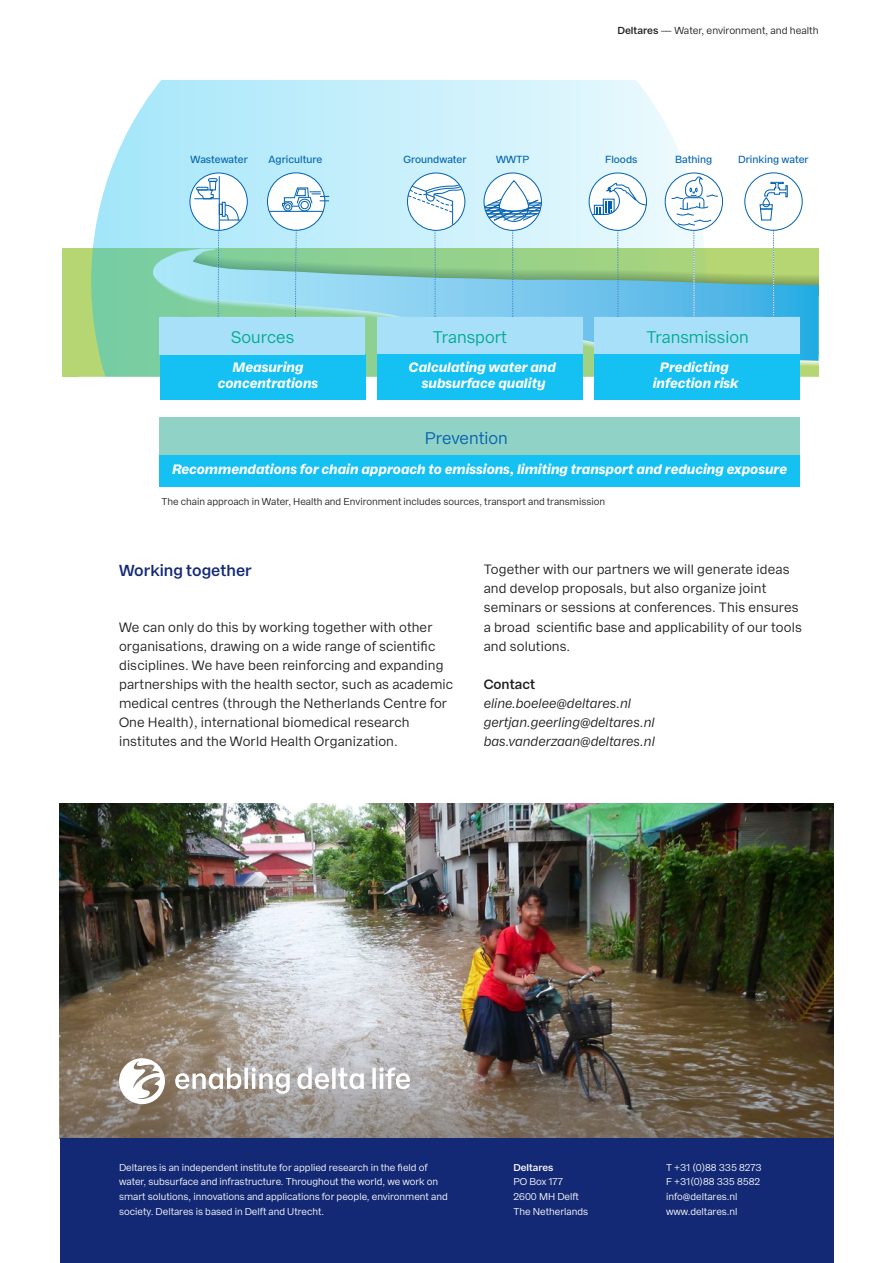
<style>
.page{position:relative;width:893px;height:1263px;background:#fff}
.page>*{position:absolute;margin:0;border:0;box-sizing:border-box;transform-origin:0 0}
.t1{font:16.8px "Franca";color:#00aa8e}
.t2{font:16.8px "Franca";color:#0161b0}
._00_heading_2{font:600 15.9px "Franca";color:#142975}
._00_body{font:13.5px/19.2px "Franca";letter-spacing:.01em;color:#231f20}
.t3{font:italic 800 13.5px/16.4px "Franca";color:#fff;text-align:center}
._00_body-2{font:italic 13.5px "Franca";color:#231f20}
._00_body-3{font:600 13.5px "Franca";color:#231f20}
.t4{font:500 10.35px "Franca";color:#0161b0}
._00_title{font:10.2px "Franca";color:#231f20}
._00_small{font:9.9px/14.9px "Franca";color:#fff}
._00_small-2{font:9.9px "Franca";color:#231f20}
._00_small-3{font:600 9.9px "Franca";color:#fff}
.s1{font-weight:600}
</style>
<div class="page">
<img style="left:60px;top:804px;width:773px;height:220px">
<svg style="left:60px;top:1024px;width:773px;height:114px;background:#7c7164"></svg>
<svg style="left:119px;top:1058px;width:291px;height:46px"></svg>
<div style="left:60px;top:1138px;width:773px;height:125px;background:#142975"></div>
<div style="left:62px;top:249px;width:757px;height:128px;background:#b5d672"></div>
<svg style="left:91px;top:80px;width:595px;height:297px;background:#c0ecee"></svg>
<div style="left:160px;top:354px;width:205px;height:46px;background:#15c0f2"></div>
<div style="left:160px;top:455px;width:640px;height:31px;background:#15c0f2"></div>
<div style="left:160px;top:417px;width:640px;height:38px;background:#91d2c7"></div>
<div style="left:594px;top:354px;width:205px;height:46px;background:#15c0f2"></div>
<div style="left:377px;top:354px;width:205px;height:46px;background:#15c0f2"></div>
<svg style="left:160px;top:169px;width:659px;height:185px"></svg>
<p class="_00_title" style="left:617px;top:24px;width:203px"><span class="s1">Deltares</span> –– Water, environment, and health</p>
<p class="t4" style="left:191px;top:153px;width:59px">Wastewater</p>
<p class="t4" style="left:269px;top:153px;width:55px">Agriculture</p>
<p class="t4" style="left:403px;top:153px;width:65px">Groundwater</p>
<p class="t4" style="left:496px;top:153px;width:35px">WWTP</p>
<p class="t4" style="left:605px;top:153px;width:34px">Floods</p>
<p class="t4" style="left:675px;top:153px;width:39px">Bathing</p>
<p class="t4" style="left:738px;top:153px;width:72px">Drinking water</p>
<p class="t1" style="left:231px;top:327px;width:65px">Sources</p>
<p class="t1" style="left:433px;top:327px;width:76px">Transport</p>
<p class="t1" style="left:646px;top:327px;width:104px">Transmission</p>
<p class="t3" style="left:409px;top:359px;width:149px">Calculating water and subsurface quality</p>
<p class="t3" style="left:653px;top:359px;width:87px">Predicting infection risk</p>
<p class="t3" style="left:218px;top:359px;width:102px">Measuring concentrations</p>
<p class="t3" style="left:626px;top:359px;width:149px">Calculating water and subsurface quality</p>
<p class="t2" style="left:425px;top:427px;width:84px">Prevention</p>
<p class="t3" style="left:172px;top:461px;width:616px">Recommendations for chain approach to emissions, limiting transport and reducing exposure</p>
<p class="_00_small-2" style="left:162px;top:496px;width:445px">The chain approach in Water, Health and Environment includes sources, transport and transmission</p>
<p class="_00_heading_2" style="left:119px;top:561px;width:134px">Working together</p>
<p class="_00_body" style="left:119px;top:617px;width:336px">We can only do this by working together with other organisations, drawing on a wide range of scientific disciplines. We have been reinforcing and expanding partnerships with the health sector, such as academic medical centres (through the Netherlands Centre for One Health), international biomedical research institutes and the World Health Organization.</p>
<p class="_00_body" style="left:484px;top:560px;width:320px">Together with our partners we will generate ideas and develop proposals, but also organize joint seminars or sessions at conferences. This ensures a broad scientific base and applicability of our tools and solutions.</p>
<p class="_00_body-3" style="left:484px;top:676px;width:53px">Contact</p>
<p class="_00_body-2" style="left:484px;top:695px;width:149px">eline.boelee@deltares.nl</p>
<p class="_00_body-2" style="left:484px;top:714px;width:172px">gertjan.geerling@deltares.nl</p>
<p class="_00_body-2" style="left:484px;top:733px;width:173px">bas.vanderzaan@deltares.nl</p>
<p class="_00_small" style="left:119px;top:1160px;width:330px">Deltares is an independent institute for applied research in the field of water, subsurface and infrastructure. Throughout the world, we work on smart solutions, innovations and applications for people, environment and society. Deltares is based in Delft and Utrecht.</p>
<p class="_00_small-3" style="left:513px;top:1161px;width:41px">Deltares</p>
<p class="_00_small" style="left:513px;top:1174px;width:51px">PO Box 177</p>
<p class="_00_small" style="left:513px;top:1189px;width:67px">2600 MH Delft</p>
<p class="_00_small" style="left:513px;top:1204px;width:76px">The Netherlands</p>
<p class="_00_small" style="left:666px;top:1160px;width:97px">T +31 (0)88 335 8273</p>
<p class="_00_small" style="left:666px;top:1174px;width:96px">F +31(0)88 335 8582</p>
<p class="_00_small" style="left:666px;top:1189px;width:73px">info@deltares.nl</p>
<p class="_00_small" style="left:666px;top:1204px;width:73px">www.deltares.nl</p>
</div>
